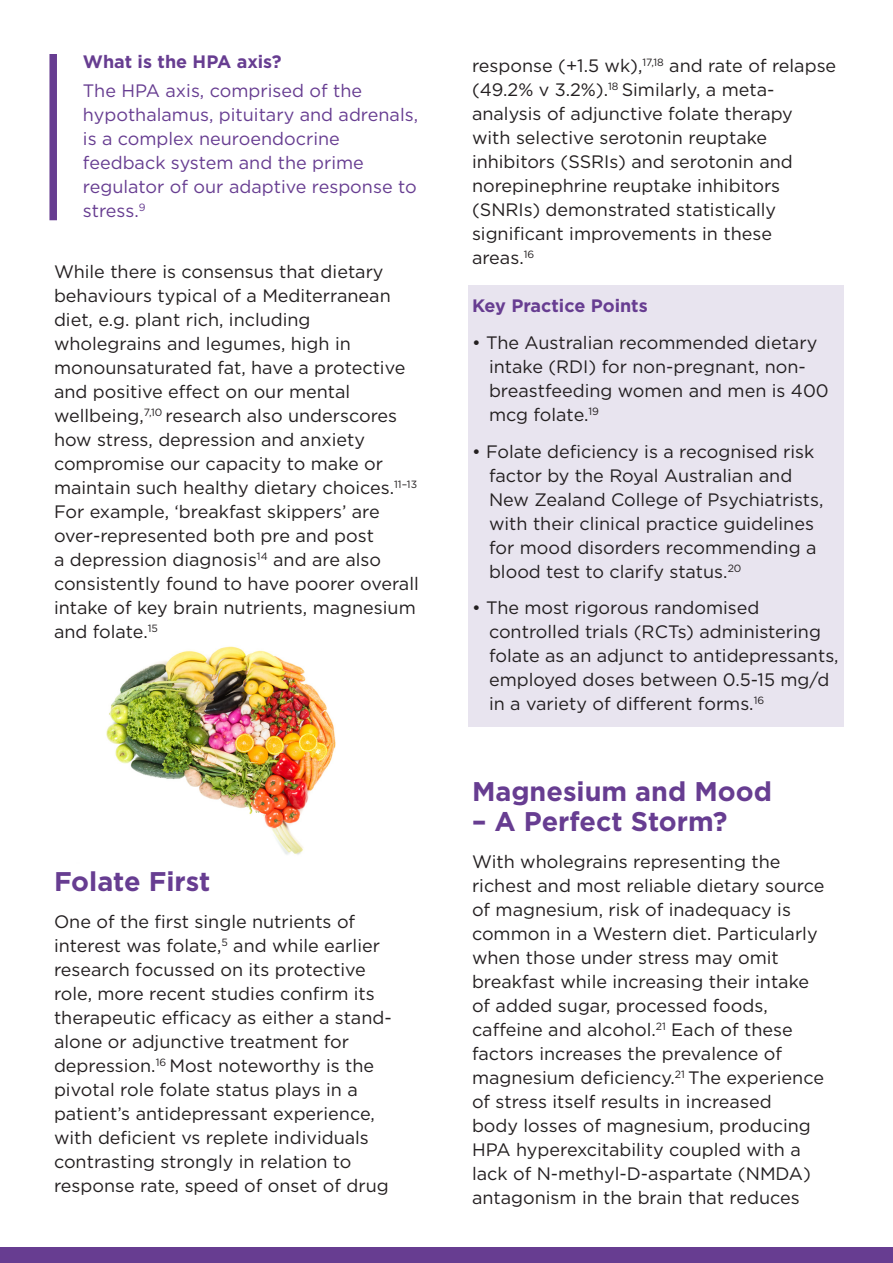
<style>
.page{position:relative;width:893px;height:1263px;background:#fff}
.page>*{position:absolute;margin:0;border:0;box-sizing:border-box;transform-origin:0 0}
.t1{font:700 27px "Gotham";color:#673d91}
.t2{font:18px/24px "Gotham";color:#231f20}
.break_out_box{font:18px/24px "Gotham";color:#673d91}
.break_out_box-2{font:700 18px "Gotham";color:#673d91}
</style>
<div class="page">
<img style="left:106px;top:646px;width:230px;height:209px">
<div style="left:468px;top:285px;width:375px;height:43px;background:#e8e4ef"></div>
<div style="left:468px;top:322px;width:375px;height:115px;background:#e8e4ef"></div>
<div style="left:468px;top:430px;width:375px;height:164px;background:#e8e4ef"></div>
<div style="left:468px;top:587px;width:375px;height:140px;background:#e8e4ef"></div>
<div style="left:0;top:1247px;width:893px;height:16px;background:#673d91"></div>
<div style="left:49px;top:54px;width:8px;height:166px;background:#673d91"></div>
<p class="break_out_box-2" style="left:83px;top:50px;width:200px">What is the HPA axis?</p>
<p class="break_out_box" style="left:83px;top:78px;width:337px">The HPA axis, comprised of the hypothalamus, pituitary and adrenals, is a complex neuroendocrine feedback system and the prime regulator of our adaptive response to stress.<sup>9</sup></p>
<p class="t2" style="left:54px;top:259px;width:366px">While there is consensus that dietary behaviours typical of a Mediterranean diet, e.g. plant rich, including wholegrains and legumes, high in monounsaturated fat, have a protective and positive effect on our mental wellbeing,<sup>7,10</sup> research also underscores how stress, depression and anxiety compromise our capacity to make or maintain such healthy dietary choices.<sup>11–13<br></sup>For example, ‘breakfast skippers’ are over-represented both pre and post<br>a depression diagnosis<sup>14</sup> and are also consistently found to have poorer overall intake of key brain nutrients, magnesium and folate.<sup>15</sup></p>
<p class="t1" style="left:54px;top:864px;width:158px">Folate First</p>
<p class="t2" style="left:54px;top:909px;width:339px">One of the first single nutrients of interest was folate,<sup>5</sup> and while earlier research focussed on its protective role, more recent studies confirm its therapeutic efficacy as either a stand&shy;alone or adjunctive treatment for depression.<sup>16</sup> Most noteworthy is the pivotal role folate status plays in a patient’s antidepressant experience, with deficient vs replete individuals contrasting strongly in relation to response rate, speed of onset of drug</p>
<p class="t2" style="left:472px;top:53px;width:366px">response (+1.5 wk),<sup>17,18</sup> and rate of relapse (49.2% v 3.2%).<sup>18</sup> Similarly, a meta&shy;analysis of adjunctive folate therapy<br>with selective serotonin reuptake inhibitors (SSRIs) and serotonin and norepinephrine reuptake inhibitors (SNRIs) demonstrated statistically significant improvements in these areas.<sup>16</sup></p>
<p class="break_out_box-2" style="left:472px;top:294px;width:177px">Key Practice Points</p>
<p class="t2" style="left:489px;top:330px;width:341px;text-indent:-17px">• The Australian recommended dietary intake (RDI) for non-pregnant, non&shy;breastfeeding women and men is 400 mcg folate.<sup>19</sup></p>
<p class="t2" style="left:489px;top:439px;width:336px;text-indent:-17px">• Folate deficiency is a recognised risk factor by the Royal Australian and New Zealand College of Psychiatrists, with their clinical practice guidelines for mood disorders recommending a blood test to clarify status.<sup>20</sup></p>
<p class="t2" style="left:489px;top:596px;width:351px;text-indent:-17px">• The most rigorous randomised controlled trials (RCTs) administering folate as an adjunct to antidepressants, employed doses between 0.5-15 mg/d in a variety of different forms.<sup>16</sup></p>
<p class="t1" style="left:472px;top:774px;width:301px">Magnesium and Mood</p>
<p class="t1" style="left:472px;top:804px;width:257px">– A Perfect Storm?</p>
<p class="t2" style="left:472px;top:849px;width:354px">With wholegrains representing the richest and most reliable dietary source of magnesium, risk of inadequacy is common in a Western diet. Particularly when those under stress may omit breakfast while increasing their intake of added sugar, processed foods, caffeine and alcohol.<sup>21</sup> Each of these factors increases the prevalence of magnesium deficiency.<sup>21</sup> The experience of stress itself results in increased<br>body losses of magnesium, producing HPA hyperexcitability coupled with a lack of N-methyl-D-aspartate (NMDA) antagonism in the brain that reduces</p>
</div>
